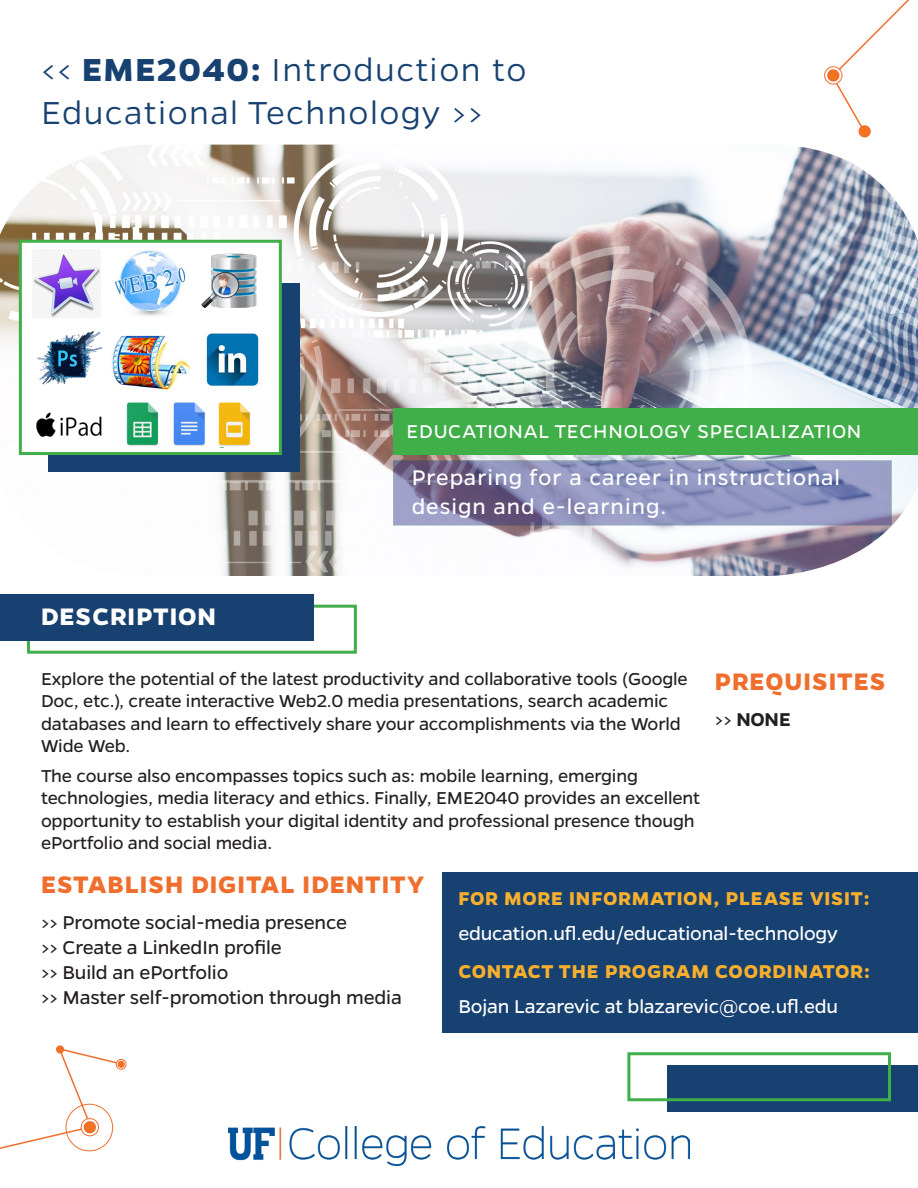
<style>
.page{position:relative;width:918px;height:1188px;background:#fff}
.page>*{position:absolute;margin:0;border:0;box-sizing:border-box;transform-origin:0 0}
.t1{font:300 36px "Gentona";letter-spacing:.04em;color:#174170}
.t2{font:700 27px "Gentona";letter-spacing:.035em;color:#f06e2d}
.t3{font:700 27px "Gentona";letter-spacing:.035em;color:#fff}
.t4{font:24px "Gentona";letter-spacing:.04em;color:#fff}
.t5{font:21px "Gentona";letter-spacing:-.01em;color:#231f20}
.t6{font:21px "Gentona";letter-spacing:-.005em;color:#fff}
.t7{font:700 21px "Gentona";letter-spacing:.035em;color:#f8af2d}
.t8{font:21px "Gentona";letter-spacing:.035em;color:#fff}
.t9{font:600 21px "Gentona";color:#231f20}
.t10{font:19.5px/22.5px "Gentona";letter-spacing:-.01em;color:#231f20}
.s1{font-weight:700}
.s2{font-weight:400}
</style>
<div class="page">
<div style="left:27px;top:605px;width:330px;height:49px;border:3px solid #40ae49"></div>
<img style="left:0;top:145px;width:918px;height:431px">
<div style="left:48px;top:284px;width:252px;height:188px;background:#174170"></div>
<div style="left:19px;top:240px;width:263px;height:215px;background:#fff;border:3px solid #40ae49"></div>
<svg style="left:393px;top:460px;width:499px;height:66px;background:#8a8bb4"></svg>
<div style="left:668px;top:1065px;width:250px;height:46px;background:#174170"></div>
<div style="left:0;top:595px;width:313px;height:46px;background:#174170"></div>
<div style="left:443px;top:873px;width:475px;height:160px;background:#174170"></div>
<div style="left:393px;top:408px;width:525px;height:46px;background:#40ae49"></div>
<img style="left:228px;top:1126px;width:462px;height:39px">
<svg style="left:837px;top:0;width:73px;height:72px"></svg>
<div style="left:828px;top:70px;width:11px;height:11px;background:#f47321;border-radius:50%"></div>
<div style="left:827px;top:69px;width:12px;height:13px;border:2px solid #f06e2d;border-radius:50%"></div>
<svg style="left:835px;top:82px;width:28px;height:51px"></svg>
<div style="left:859px;top:126px;width:11px;height:11px;background:#f47321;border-radius:50%"></div>
<div style="left:859px;top:125px;width:12px;height:12px;border:2px solid #f06e2d;border-radius:50%"></div>
<div style="left:824px;top:66px;width:18px;height:18px;border:1px solid #f06e2d;border-radius:50%"></div>
<svg style="left:0;top:1045px;width:127px;height:107px"></svg>
<div style="left:627px;top:1052px;width:264px;height:49px;border:3px solid #40ae49"></div>
<img style="left:33px;top:249px;width:68px;height:69px">
<img style="left:114px;top:250px;width:72px;height:66px">
<img style="left:37px;top:331px;width:66px;height:54px">
<img style="left:112px;top:335px;width:79px;height:56px">
<img style="left:206px;top:333px;width:53px;height:53px">
<img style="left:36px;top:412px;width:66px;height:25px">
<img style="left:126px;top:402px;width:125px;height:44px">
<img style="left:201px;top:253px;width:56px;height:55px">
<p class="t1" style="left:41px;top:49px;width:487px">&lt;&lt; <span class="s1">EME2040:</span> Introduction to</p>
<p class="t1" style="left:41px;top:92px;width:443px">Educational Technology &gt;&gt;</p>
<p class="t3" style="left:41px;top:601px;width:176px">DESCRIPTION</p>
<p class="t8" style="left:407px;top:419px;width:456px">EDUCATIONAL TECHNOLOGY SPECIALIZATION</p>
<p class="t4" style="left:412px;top:464px;width:430px">Preparing for a career in instructional</p>
<p class="t4" style="left:412px;top:493px;width:256px">design and e-learning.</p>
<p class="t10" style="left:41px;top:667px;width:648px">Explore the potential of the latest productivity and collaborative tools (Google Doc, etc.), create interactive Web2.0 media presentations, search academic databases and learn to effectively share your accomplishments via the World Wide Web.</p>
<p class="t10" style="left:41px;top:764px;width:661px">The course also encompasses topics such as: mobile learning, emerging technologies, media literacy and ethics. Finally, EME2040 provides an excellent opportunity to establish your digital identity and professional presence though ePortfolio and social media.</p>
<p class="t2" style="left:715px;top:666px;width:172px">PREQUISITES</p>
<p class="t9" style="left:715px;top:708px;width:77px"><span class="s2">&gt;&gt;</span> NONE</p>
<p class="t2" style="left:41px;top:869px;width:385px">ESTABLISH DIGITAL IDENTITY</p>
<p class="t5" style="left:41px;top:911px;width:308px">&gt;&gt; Promote social-media presence</p>
<p class="t5" style="left:41px;top:936px;width:242px">&gt;&gt; Create a LinkedIn profile</p>
<p class="t5" style="left:41px;top:961px;width:189px">&gt;&gt; Build an ePortfolio</p>
<p class="t5" style="left:41px;top:986px;width:362px">&gt;&gt; Master self-promotion through media</p>
<p class="t7" style="left:458px;top:886px;width:413px">FOR MORE INFORMATION, PLEASE VISIT:</p>
<p class="t6" style="left:458px;top:922px;width:381px">education.ufl.edu/educational-technology</p>
<p class="t7" style="left:458px;top:959px;width:413px">CONTACT THE PROGRAM COORDINATOR:</p>
<p class="t6" style="left:458px;top:995px;width:381px">Bojan Lazarevic at blazarevic@coe.ufl.edu</p>
</div>
